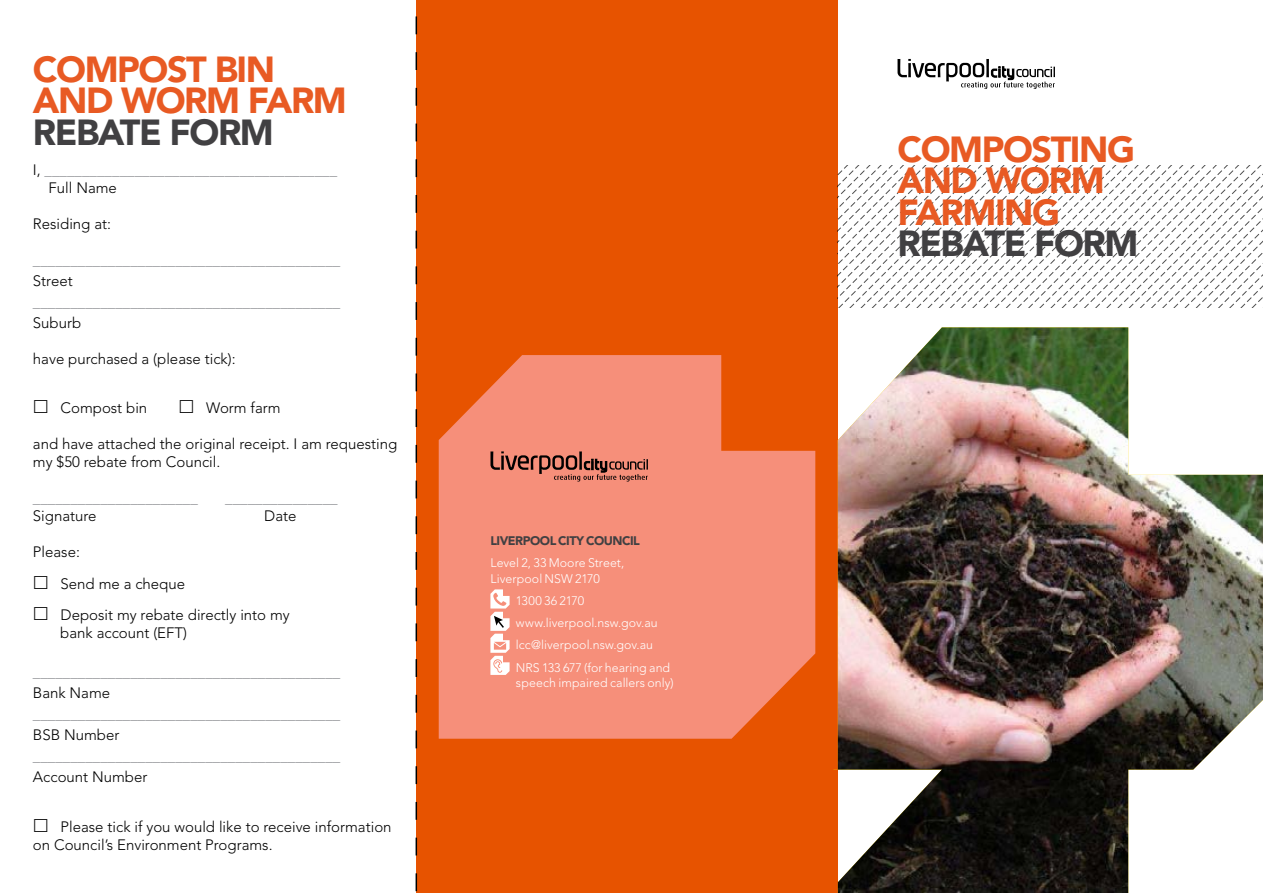
<style>
.page{position:relative;width:1263px;height:893px;background:#fff}
.page>*{position:absolute;margin:0;border:0;box-sizing:border-box;transform-origin:0 0}
.t1{font:900 36px/31.5px "Avenir LT Std";letter-spacing:-.04em;color:#e85a23}
.t2{font:900 36px "Avenir LT Std";letter-spacing:-.04em;color:#414042}
.t3{font:300 15px/18px "Avenir LT Std";color:#000}
.t4{font:300 15px/18px "Avenir LT Std";color:#939598}
.t5{font:300 12.3px/22.2px "Avenir LT Std";letter-spacing:.005em;color:#fff}
.t6{font:900 12.3px "Avenir LT Std";letter-spacing:-.04em;color:#414042}
.s1{color:#000}
</style>
<div class="page">
<div style="left:416px;top:0;width:422px;height:893px;background:#e75300"></div>
<svg style="left:838px;top:166px;width:425px;height:141px"></svg>
<svg style="left:439px;top:355px;width:376px;height:384px;background:#f4876b"></svg>
<svg style="left:490px;top:589px;width:20px;height:86px;background:#f4ccc4"></svg>
<svg style="left:416px;top:16px;width:1px;height:876px"></svg>
<svg style="left:897px;top:59px;width:158px;height:30px"></svg>
<svg style="left:490px;top:451px;width:158px;height:30px;background:#bc6d5d"></svg>
<img style="left:833px;top:327px;width:430px;height:566px">
<h1 class="t1" style="left:33px;top:53px;width:315px">COMPOST BIN<br>AND WORM FARM</h1>
<h1 class="t2" style="left:33px;top:110px;width:242px">REBATE FORM</h1>
<p class="t4" style="left:49px;top:161px;width:290px;text-indent:-16px"><span class="s1">I,</span> _______________________________________<br><span class="s1">Full Name</span></p>
<p class="t3" style="left:33px;top:215px;width:80px">Residing at:</p>
<p class="t4" style="left:33px;top:251px;width:309px">_________________________________________</p>
<p class="t3" style="left:33px;top:272px;width:41px">Street</p>
<p class="t4" style="left:33px;top:293px;width:309px">_________________________________________</p>
<p class="t3" style="left:33px;top:314px;width:50px">Suburb</p>
<p class="t3" style="left:33px;top:350px;width:204px">have purchased a (please tick):</p>
<p class="t3" style="left:61px;top:399px;width:88px">Compost bin</p>
<p class="t3" style="left:206px;top:399px;width:76px">Worm farm</p>
<p class="t3" style="left:33px;top:435px;width:366px">and have attached the original receipt. I am requesting my $50 rebate from Council.</p>
<p class="t4" style="left:33px;top:489px;width:166px">______________________</p>
<p class="t4" style="left:225px;top:489px;width:114px">_______________</p>
<p class="t3" style="left:33px;top:507px;width:65px">Signature</p>
<p class="t3" style="left:264px;top:507px;width:34px">Date</p>
<p class="t3" style="left:61px;top:537px;width:231px;line-height:31.5px;text-indent:-28px">Please:<br>Send me a cheque<br>Deposit my rebate directly into my</p>
<p class="t3" style="left:60px;top:624px;width:128px">bank account (EFT)</p>
<p class="t4" style="left:33px;top:663px;width:309px">_________________________________________</p>
<p class="t3" style="left:33px;top:684px;width:79px">Bank Name</p>
<p class="t4" style="left:33px;top:705px;width:309px">_________________________________________</p>
<p class="t3" style="left:33px;top:726px;width:88px">BSB Number</p>
<p class="t4" style="left:33px;top:747px;width:309px">_________________________________________</p>
<p class="t3" style="left:33px;top:768px;width:116px">Account Number</p>
<p class="t3" style="left:33px;top:818px;width:360px;text-indent:28px">Please tick if you would like to receive information on Council’s Environment Programs.</p>
<p class="t6" style="left:490px;top:533px;width:151px">LIVERPOOL CITY COUNCIL</p>
<p class="t5" style="left:490px;top:555px;width:135px;line-height:15.8px">Level 2, 33 Moore Street,<br>Liverpool NSW 2170</p>
<p class="t5" style="left:516px;top:590px;width:156px">1300 36 2170 www.liverpool.nsw.gov.au lcc@liverpool.nsw.gov.au<br>NRS 133 677 (for hearing and</p>
<p class="t5" style="left:516px;top:672px;width:159px">speech impaired callers only)</p>
<h1 class="t1" style="left:897px;top:133px;width:239px">COMPOSTING<br>AND WORM<br>FARMING</h1>
<h1 class="t2" style="left:897px;top:222px;width:242px">REBATE FORM</h1>
</div>
